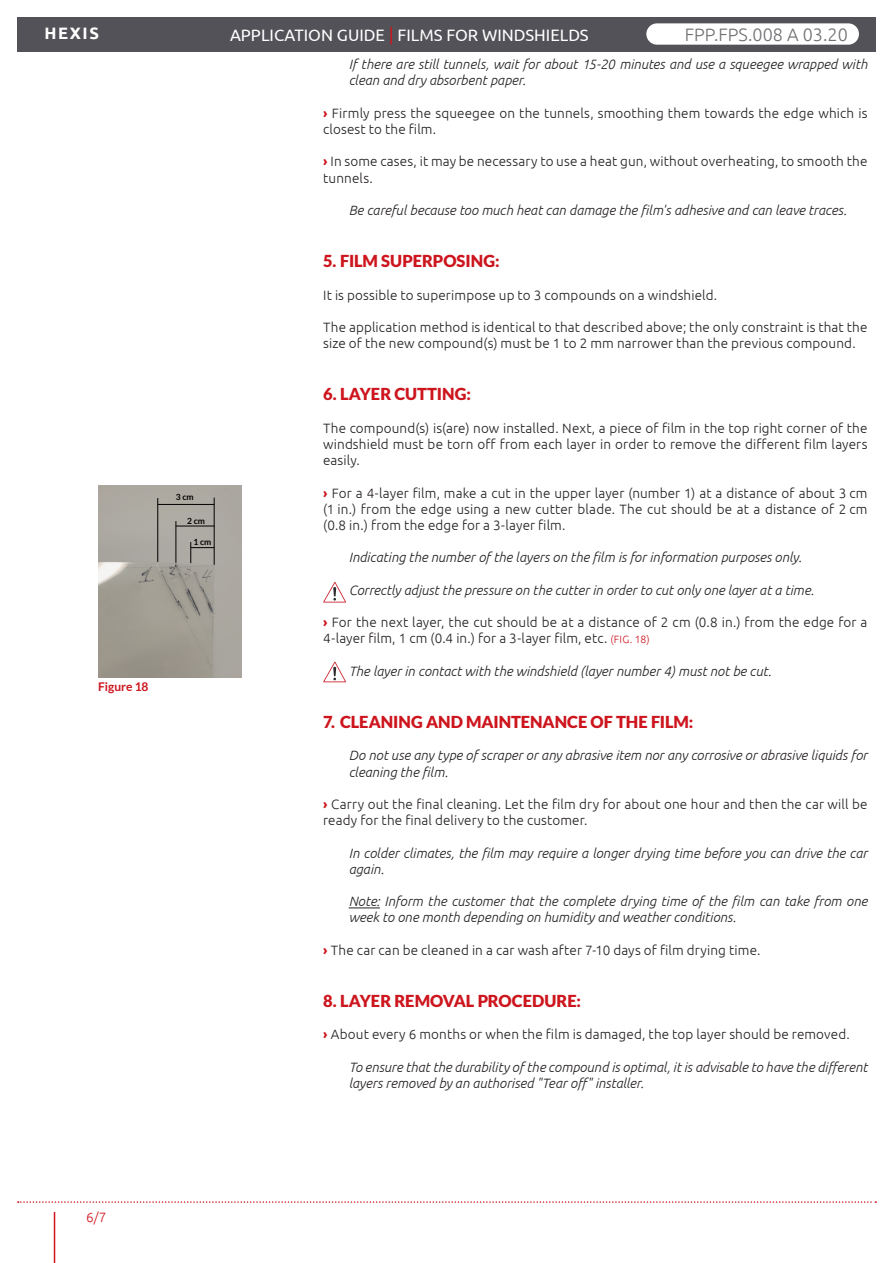
<style>
.page{position:relative;width:893px;height:1263px;background:#fff}
.page>*{position:absolute;margin:0;border:0;box-sizing:border-box;transform-origin:0 0}
.t1{font:300 18px "Ubuntu";color:#6f7073}
.t2{font:900 16.5px "Lato";color:#cd151d}
.t3{font:16.5px "Ubuntu";color:#fff}
.t4{font:700 16.5px "Ubuntu";letter-spacing:.1em;color:#fff}
.t5{font:300 13.5px/16.2px "Ubuntu";letter-spacing:.01em;color:#231f20}
.avertissement{font:italic 300 13.5px/16.2px "Ubuntu";color:#231f20}
.t6{font:300 13.5px "Ubuntu";color:#cd151d}
.légende{font:700 12px "Lato";color:#cd151d}
.t7{font:700 8.55px "Lato";color:#000}
.s1{font-size:18px;color:#cd151d}
.s2{font-weight:700;color:#cd151d}
.s3{font-size:10.5px;color:#cd151d}
</style>
<div class="page">
<div style="left:17px;top:17px;width:859px;height:34px;background:#545259"></div>
<svg style="left:18px;top:1201px;width:858px;height:2px"></svg>
<hr style="left:54px;top:1212px;width:1px;height:51px;background:#cd151d">
<hr style="left:349px;top:908px;width:31px;height:1px;background:#231f20">
<svg style="left:323px;top:582px;width:23px;height:20px"></svg>
<img style="left:98px;top:485px;width:144px;height:192px">
<hr style="left:214px;top:498px;width:1px;height:67px;background:#000">
<hr style="left:157px;top:498px;width:1px;height:64px;background:#000">
<hr style="left:176px;top:521px;width:1px;height:42px;background:#000">
<hr style="left:158px;top:504px;width:56px;height:1px;background:#000">
<hr style="left:176px;top:526px;width:38px;height:1px;background:#000">
<svg style="left:190px;top:542px;width:24px;height:21px"></svg>
<svg style="left:323px;top:662px;width:23px;height:20px"></svg>
<div style="left:646px;top:23px;width:213px;height:22px;background:#fff;border-radius:11px"></div>
<p class="t4" style="left:44px;top:23px;width:56px">HEXIS</p>
<p class="légende" style="left:98px;top:680px;width:52px">Figure 18</p>
<p class="t7" style="left:176px;top:492px;width:19px">3 cm</p>
<p class="t7" style="left:187px;top:515px;width:19px">2 cm</p>
<p class="t7" style="left:194px;top:537px;width:19px">1 cm</p>
<p class="t3" style="left:230px;top:25px;width:360px">APPLICATION GUIDE <span class="s1">|</span> FILMS FOR WINDSHIELDS</p>
<h1 class="t1" style="left:685px;top:24px;width:164px">FPP.FPS.008 A 03.20</h1>
<p class="avertissement" style="left:349px;top:56px;width:520px">If there are still tunnels, wait for about 15-20 minutes and use a squeegee wrapped with clean and dry absorbent paper.</p>
<p class="t5" style="left:323px;top:105px;width:546px"><span class="s2">›</span> Firmly press the squeegee on the tunnels, smoothing them towards the edge which is closest to the film.</p>
<p class="t5" style="left:323px;top:153px;width:546px"><span class="s2">›</span> In some cases, it may be necessary to use a heat gun, without overheating, to smooth the tunnels.</p>
<p class="avertissement" style="left:349px;top:202px;width:499px">Be careful because too much heat can damage the film's adhesive and can leave traces.</p>
<p class="t2" style="left:323px;top:251px;width:178px">5. FILM SUPERPOSING:</p>
<p class="t5" style="left:323px;top:286px;width:395px">It is possible to superimpose up to 3 compounds on a windshield.</p>
<p class="t5" style="left:323px;top:319px;width:546px">The application method is identical to that described above; the only constraint is that the size of the new compound(s) must be 1 to 2 mm narrower than the previous compound.</p>
<p class="t2" style="left:323px;top:385px;width:149px">6. LAYER CUTTING:</p>
<p class="t5" style="left:323px;top:420px;width:546px;text-align:justify">The compound(s) is(are) now installed. Next, a piece of film in the top right corner of the windshield must be torn off from each layer in order to remove the different film layers easily.</p>
<p class="t5" style="left:323px;top:484px;width:546px;text-align:justify"><span class="s2">›</span> For a 4-layer film, make a cut in the upper layer (number 1) at a distance of about 3 cm (1 in.) from the edge using a new cutter blade. The cut should be at a distance of 2 cm (0.8 in.) from the edge for a 3-layer film.</p>
<p class="avertissement" style="left:349px;top:549px;width:455px">Indicating the number of the layers on the film is for information purposes only.</p>
<p class="avertissement" style="left:349px;top:582px;width:467px">Correctly adjust the pressure on the cutter in order to cut only one layer at a time.</p>
<p class="t5" style="left:323px;top:614px;width:546px"><span class="s2">›</span> For the next layer, the cut should be at a distance of 2 cm (0.8 in.) from the edge for a<br>4-layer film, 1 cm (0.4 in.) for a 3-layer film, etc. <span class="s3">(FIG. 18)</span></p>
<p class="avertissement" style="left:349px;top:663px;width:424px">The layer in contact with the windshield (layer number 4) must not be cut.</p>
<p class="t2" style="left:323px;top:712px;width:372px">7. CLEANING AND MAINTENANCE OF THE FILM:</p>
<p class="avertissement" style="left:349px;top:747px;width:520px">Do not use any type of scraper or any abrasive item nor any corrosive or abrasive liquids for cleaning the film.</p>
<p class="t5" style="left:323px;top:796px;width:546px"><span class="s2">›</span> Carry out the final cleaning. Let the film dry for about one hour and then the car will be ready for the final delivery to the customer.</p>
<p class="avertissement" style="left:349px;top:844px;width:520px">In colder climates, the film may require a longer drying time before you can drive the car again.</p>
<p class="avertissement" style="left:349px;top:893px;width:520px">Note: Inform the customer that the complete drying time of the film can take from one week to one month depending on humidity and weather conditions.</p>
<p class="t5" style="left:323px;top:942px;width:439px"><span class="s2">›</span> The car can be cleaned in a car wash after 7-10 days of film drying time.</p>
<p class="t2" style="left:323px;top:991px;width:259px">8. LAYER REMOVAL PROCEDURE:</p>
<p class="t5" style="left:323px;top:1026px;width:528px"><span class="s2">›</span> About every 6 months or when the film is damaged, the top layer should be removed.</p>
<p class="avertissement" style="left:349px;top:1059px;width:520px">To ensure that the durability of the compound is optimal, it is advisable to have the different layers removed by an authorised "Tear off" installer.</p>
<p class="t6" style="left:86px;top:1209px;width:22px">6/7</p>
</div>
